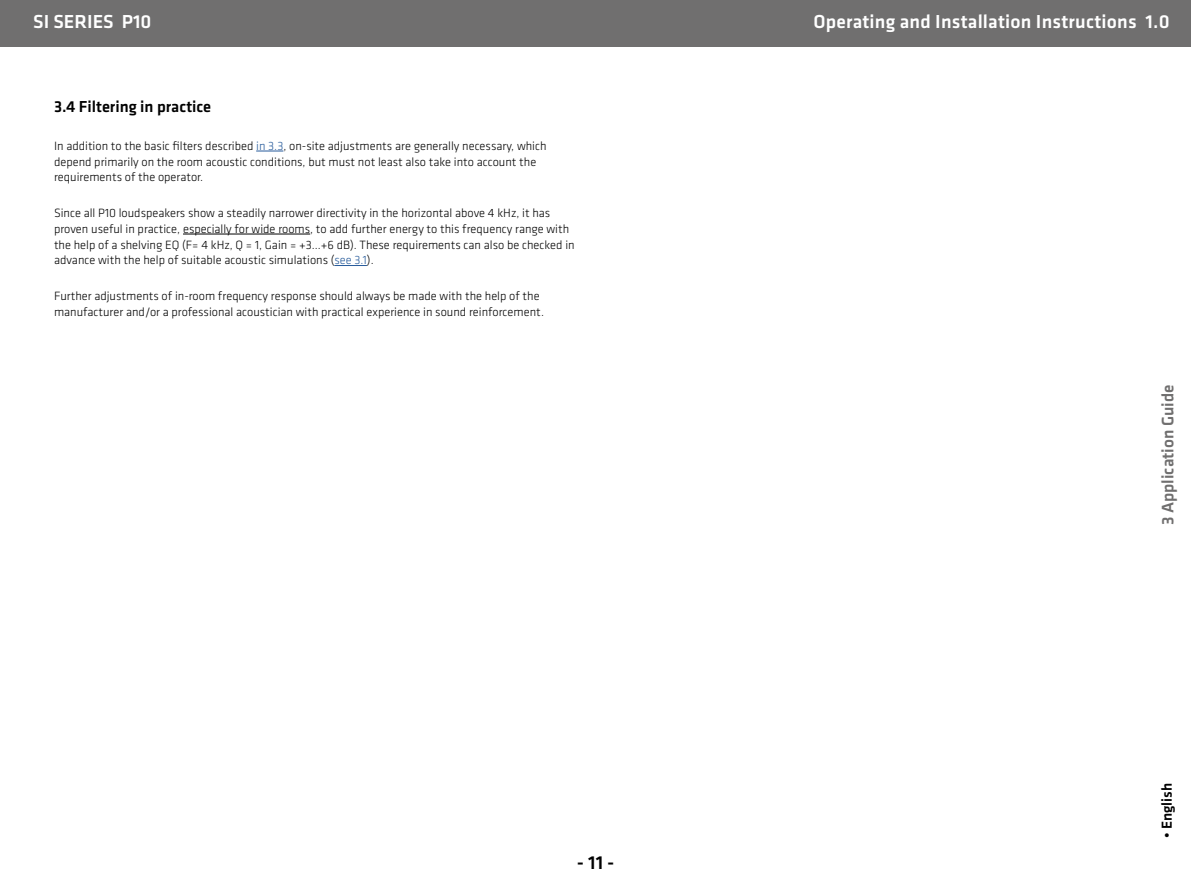
<style>
.page{position:relative;width:1191px;height:893px;background:#fff}
.page>*{position:absolute;margin:0;border:0;box-sizing:border-box;transform-origin:0 0}
.t1{font:500 19.5px "Klavika";letter-spacing:.01em;color:#fff}
.t2{font:500 19.5px "Klavika";color:#000}
.BDA_Unterheadline2_n{font:500 17.25px "Klavika";color:#706f6f}
.BDA_Unterheadline_ne{font:500 16.5px "Klavika";color:#000}
.t3{font:500 15px "Klavika";color:#000}
.BDA_Fließtext_neu{font:300 12.45px/15.8px "Klavika";color:#000}
.s1{color:#275b9b}
</style>
<div class="page">
<div style="left:0;top:0;width:1191px;height:47px;background:#706f6f"></div>
<svg style="left:256px;top:151px;width:27px;height:1px"></svg>
<hr style="left:183px;top:234px;width:127px;height:1px;background:#000">
<hr style="left:334px;top:265px;width:33px;height:1px;background:#275b9b">
<h1 class="t1" style="left:33px;top:9px;width:120px">SI SERIES P10</h1>
<h1 class="t1" style="left:813px;top:9px;width:358px">Operating and Installation Instructions 1.0</h1>
<p class="BDA_Unterheadline_ne" style="left:54px;top:95px;width:159px">3.4 Filtering in practice</p>
<p class="BDA_Fließtext_neu" style="left:54px;top:138px;width:494px">In addition to the basic filters described <span class="s1">in 3.3</span>, on-site adjustments are generally necessary, which depend primarily on the room acoustic conditions, but must not least also take into account the requirements of the operator.</p>
<p class="BDA_Fließtext_neu" style="left:54px;top:205px;width:522px">Since all P10 loudspeakers show a steadily narrower directivity in the horizontal above 4 kHz, it has proven useful in practice, especially for wide rooms, to add further energy to this frequency range with the help of a shelving EQ (F= 4 kHz, Q = 1, Gain = +3...+6 dB). These requirements can also be checked in advance with the help of suitable acoustic simulations (<span class="s1">see 3.1</span>).</p>
<p class="BDA_Fließtext_neu" style="left:54px;top:288px;width:491px">Further adjustments of in-room frequency response should always be made with the help of the manufacturer and/or a professional acoustician with practical experience in sound reinforcement.</p>
<h1 class="t2" style="left:577px;top:850px;width:39px">- 11 -</h1>
<p class="BDA_Unterheadline2_n" style="left:1156px;top:525px;width:142px;rotate:-90deg">3 Application Guide</p>
<p class="t3" style="left:1156px;top:838px;width:57px;rotate:-90deg">• English</p>
</div>
